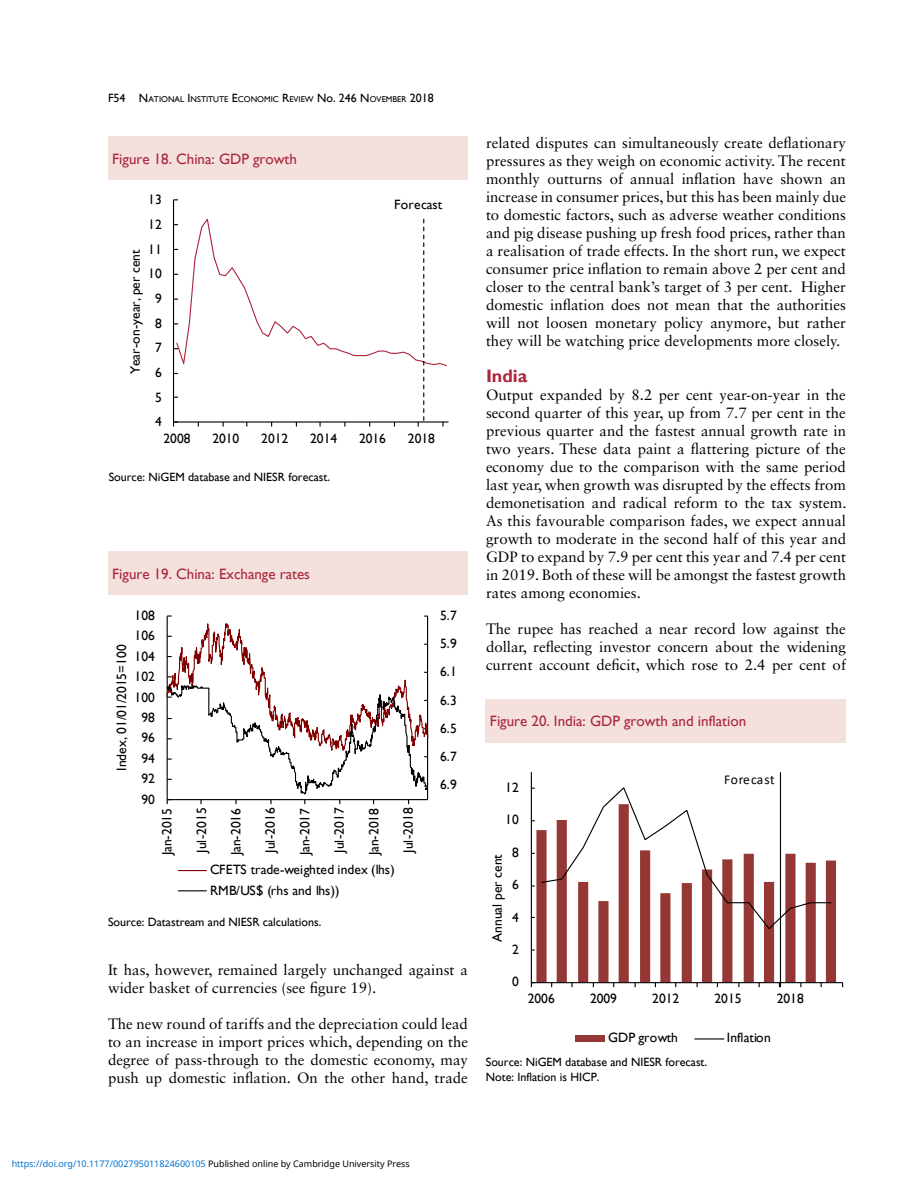
<style>
.page{position:relative;width:918px;height:1188px;background:#fff}
.page>*{position:absolute;margin:0;border:0;box-sizing:border-box;transform-origin:0 0}
.t1{font:700 18px "Gill Sans";color:#aa273d}
.t2{font:15px/18px "Sabon LT Std";color:#000;text-align:justify}
.t3{font:15px "Gill Sans";color:#aa273d}
.t4{font:13.5px/28.2px "Gill Sans";color:#000;text-align:justify}
.t5{font:13.5px "Calibri";letter-spacing:.04em;color:#000}
.t6{font:13.5px "Gill Sans";letter-spacing:.02em;color:#000}
.t7{font:12px/15px "Gill Sans";color:#000}
.t8{font:9px "Noto Sans";color:#0172cf}
.t9{font:8.4px "Gill Sans";color:#000}
.s1{font-size:12px}
.s2{color:#000}
</style>
<div class="page">
<div style="left:486px;top:699px;width:360px;height:43px;background:#f4e0dd"></div>
<div style="left:108px;top:137px;width:360px;height:43px;background:#f4e0dd"></div>
<div style="left:108px;top:551px;width:360px;height:43px;background:#f4e0dd"></div>
<svg style="left:167px;top:615px;width:261px;height:189px"></svg>
<svg style="left:178px;top:870px;width:28px;height:1px"></svg>
<svg style="left:178px;top:890px;width:28px;height:1px"></svg>
<svg style="left:536px;top:860px;width:300px;height:122px"></svg>
<hr style="left:531px;top:772px;width:1px;height:211px;background:#000">
<hr style="left:531px;top:982px;width:312px;height:1px;background:#000">
<svg style="left:531px;top:786px;width:301px;height:144px"></svg>
<div style="left:576px;top:1035px;width:29px;height:7px;background:#953735"></div>
<hr style="left:695px;top:1038px;width:29px;height:2px;background:#000">
<hr style="left:780px;top:772px;width:1px;height:215px;background:#000">
<hr style="left:173px;top:200px;width:1px;height:222px;background:#000">
<svg style="left:173px;top:217px;width:275px;height:210px"></svg>
<p class="t9" style="left:108px;top:94px;width:327px"><span class="s1">F54</span> <span class="s1">N</span>ATIONAL <span class="s1">I</span> NSTITUTE <span class="s1">E</span>CONOMIC <span class="s1">R</span>EVIEW <span class="s1">No. 246</span> <span class="s1">N</span>OVEMBER <span class="s1">2018</span></p>
<p class="t3" style="left:112px;top:150px;width:186px">Figure 18. China: GDP growth</p>
<p class="t4" style="left:148px;top:186px;width:15px">13</p>
<p class="t4" style="left:148px;top:210px;width:15px">12</p>
<p class="t4" style="left:148px;top:235px;width:15px">11</p>
<p class="t4" style="left:121px;top:374px;width:127px;rotate:-90deg">Year-on-year, per cent</p>
<p class="t4" style="left:148px;top:260px;width:15px">10</p>
<p class="t4" style="left:155px;top:284px;width:8px">9</p>
<p class="t4" style="left:155px;top:309px;width:8px">8</p>
<p class="t4" style="left:155px;top:334px;width:8px">7</p>
<p class="t4" style="left:155px;top:358px;width:8px">6</p>
<p class="t4" style="left:155px;top:383px;width:8px">5</p>
<p class="t4" style="left:155px;top:408px;width:8px">4</p>
<p class="t6" style="left:394px;top:197px;width:50px">Forecast</p>
<p class="t4" style="left:163px;top:425px;width:29px">2008</p>
<p class="t4" style="left:212px;top:425px;width:29px">2010</p>
<p class="t4" style="left:261px;top:425px;width:29px">2012</p>
<p class="t4" style="left:310px;top:425px;width:29px">2014</p>
<p class="t4" style="left:359px;top:425px;width:29px">2016</p>
<p class="t4" style="left:408px;top:425px;width:29px">2018</p>
<p class="t7" style="left:109px;top:469px;width:223px">Source: NiGEM database and NIESR forecast.</p>
<p class="t3" style="left:112px;top:565px;width:199px">Figure 19. China: Exchange rates</p>
<p class="t4" style="left:135px;top:601px;width:22px">108</p>
<p class="t4" style="left:108px;top:771px;width:128px;rotate:-90deg">Index, 01/01/2015=100</p>
<p class="t4" style="left:135px;top:622px;width:22px">106</p>
<p class="t4" style="left:135px;top:642px;width:22px">104</p>
<p class="t4" style="left:135px;top:662px;width:22px">102</p>
<p class="t4" style="left:135px;top:683px;width:22px">100</p>
<p class="t4" style="left:141px;top:703px;width:15px">98</p>
<p class="t4" style="left:141px;top:724px;width:15px">96</p>
<p class="t4" style="left:141px;top:744px;width:15px">94</p>
<p class="t4" style="left:141px;top:765px;width:15px">92</p>
<p class="t4" style="left:141px;top:785px;width:15px">90</p>
<p class="t4" style="left:153px;top:855px;width:49px;rotate:-90deg">Jan-2015</p>
<p class="t4" style="left:187px;top:853px;width:47px;rotate:-90deg">Jul-2015</p>
<p class="t4" style="left:222px;top:855px;width:49px;rotate:-90deg">Jan-2016</p>
<p class="t4" style="left:256px;top:853px;width:47px;rotate:-90deg">Jul-2016</p>
<p class="t4" style="left:291px;top:855px;width:49px;rotate:-90deg">Jan-2017</p>
<p class="t4" style="left:325px;top:853px;width:47px;rotate:-90deg">Jul-2017</p>
<p class="t4" style="left:360px;top:855px;width:49px;rotate:-90deg">Jan-2018</p>
<p class="t4" style="left:394px;top:853px;width:47px;rotate:-90deg">Jul-2018</p>
<p class="t4" style="left:210px;top:859px;width:186px;line-height:20.7px">CFETS trade-weighted index (lhs)<br>RMB/US$ (rhs and lhs))</p>
<p class="t7" style="left:108px;top:915px;width:215px">Source: Datastream and NIESR calculations.</p>
<p class="t4" style="left:440px;top:601px;width:18px">5.7<br>5.9<br>6.1<br>6.3<br>6.5<br>6.7<br>6.9</p>
<p class="t2" style="left:108px;top:961px;width:361px">It has, however, remained largely unchanged against a wider basket of currencies (see figure 19).</p>
<p class="t2" style="left:108px;top:1015px;width:362px">The new round of tariffs and the depreciation could lead to an increase in import prices which, depending on the degree of pass-through to the domestic economy, may push up domestic inflation. On the other hand, trade</p>
<p class="t2" style="left:486px;top:134px;width:362px">related disputes can simultaneously create deflationary pressures as they weigh on economic activity. The recent monthly outturns of annual inflation have shown an increase in consumer prices, but this has been mainly due to domestic factors, such as adverse weather conditions and pig disease pushing up fresh food prices, rather than a realisation of trade effects. In the short run, we expect consumer price inflation to remain above 2 per cent and closer to the central bank’s target of 3 per cent. Higher domestic inflation does not mean that the authorities will not loosen monetary policy anymore, but rather they will be watching price developments more closely.</p>
<p class="t1" style="left:486px;top:365px;width:43px">India</p>
<p class="t2" style="left:486px;top:386px;width:362px">Output expanded by 8.2 per cent year-on-year in the second quarter of this year, up from 7.7 per cent in the previous quarter and the fastest annual growth rate in two years. These data paint a flattering picture of the economy due to the comparison with the same period last year, when growth was disrupted by the effects from demonetisation and radical reform to the tax system.<br>As this favourable comparison fades, we expect annual growth to moderate in the second half of this year and GDP to expand by 7.9 per cent this year and 7.4 per cent in 2019. Both of these will be amongst the fastest growth rates among economies.</p>
<p class="t2" style="left:486px;top:620px;width:362px">The rupee has reached a near record low against the dollar, reflecting investor concern about the widening current account deficit, which rose to 2.4 per cent of</p>
<p class="t3" style="left:490px;top:713px;width:258px">Figure 20. India: GDP growth and inflation</p>
<p class="t4" style="left:505px;top:774px;width:15px">12</p>
<p class="t4" style="left:505px;top:806px;width:15px">10</p>
<p class="t4" style="left:512px;top:838px;width:8px">8</p>
<p class="t4" style="left:483px;top:942px;width:89px;rotate:-90deg">Annual per cent</p>
<p class="t4" style="left:512px;top:871px;width:8px">6</p>
<p class="t4" style="left:512px;top:903px;width:8px">4</p>
<p class="t4" style="left:512px;top:935px;width:8px">2</p>
<p class="t4" style="left:512px;top:968px;width:8px">0</p>
<p class="t5" style="left:724px;top:770px;width:52px">Forecast</p>
<p class="t4" style="left:528px;top:985px;width:29px">2006</p>
<p class="t4" style="left:590px;top:985px;width:29px">2009</p>
<p class="t4" style="left:652px;top:985px;width:29px">2012</p>
<p class="t4" style="left:714px;top:985px;width:29px">2015</p>
<p class="t4" style="left:777px;top:985px;width:29px">2018</p>
<p class="t4" style="left:608px;top:1024px;width:71px">GDP growth</p>
<p class="t4" style="left:727px;top:1024px;width:45px">Inflation</p>
<p class="t7" style="left:486px;top:1054px;width:223px">Source: NiGEM database and NIESR forecast.<br>Note: Inflation is HICP.</p>
<p class="t8" style="left:12px;top:1157px;width:400px">https://doi.org/10.1177/002795011824600105 <span class="s2">Published online by Cambridge University Press</span></p>
</div>
